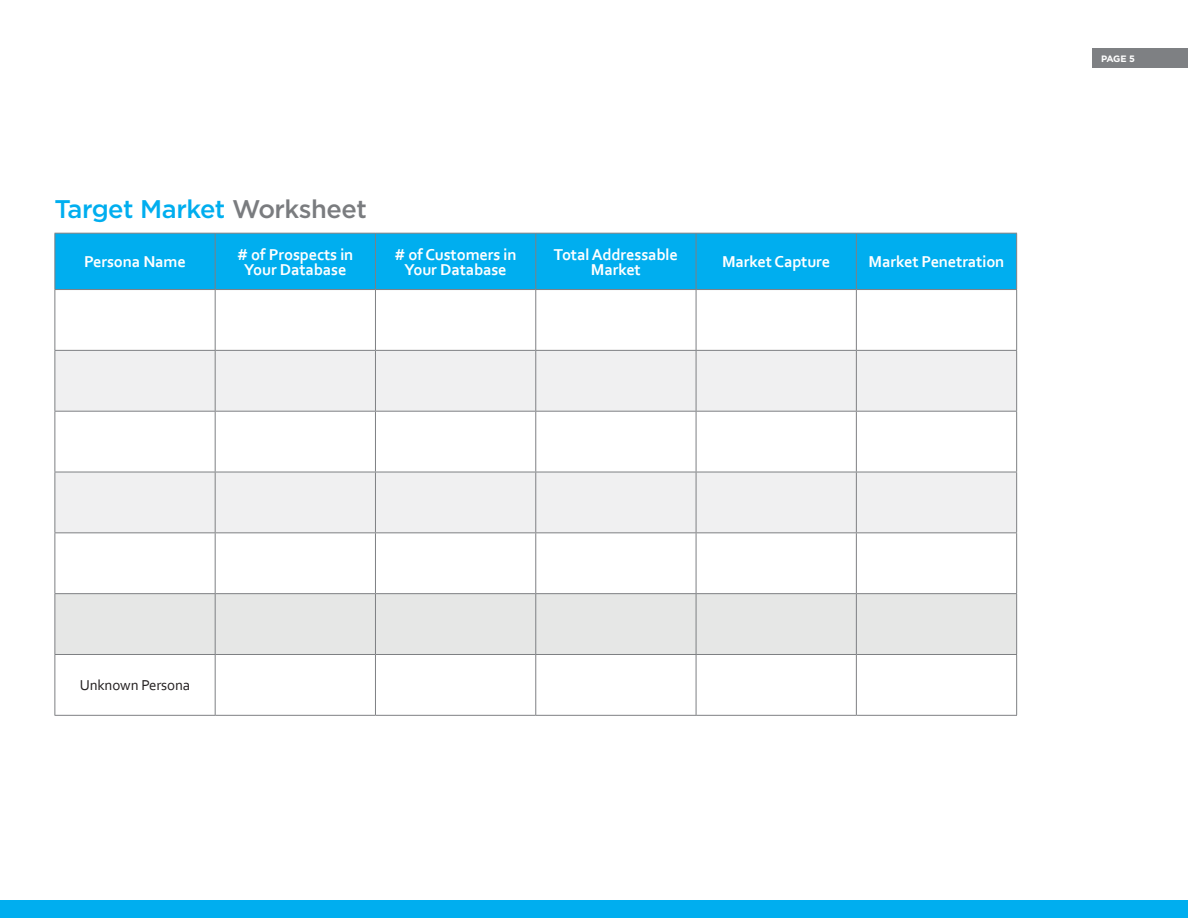
<style>
.page{position:relative;width:1188px;height:918px;background:#fff}
.page>*{position:absolute;margin:0;border:0;box-sizing:border-box;transform-origin:0 0}
.t1{font:500 25.5px "Gotham";letter-spacing:-.02em;color:#00aeef}
.t2{font:700 16.5px/15px "Corbel";letter-spacing:-.01em;color:#fff;text-align:center}
.t3{font:15px "Corbel";letter-spacing:-.01em;color:#231f20}
.t4{font:700 9.3px "Gotham";color:#fff}
.s1{color:#7a7c7f}
</style>
<div class="page">
<div style="left:1093px;top:49px;width:95px;height:19px;background:#7e8083"></div>
<div style="left:55px;top:234px;width:961px;height:55px;background:#00aeef"></div>
<svg style="left:55px;top:351px;width:961px;height:181px;fill:#f0f0f1"></svg>
<div style="left:55px;top:594px;width:961px;height:60px;background:#e6e7e6"></div>
<hr style="left:54px;top:233px;width:161px;height:1px;background:#7e8083">
<hr style="left:54px;top:234px;width:1px;height:55px;background:#7e8083">
<hr style="left:215px;top:233px;width:160px;height:1px;background:#7e8083">
<hr style="left:215px;top:234px;width:1px;height:55px;background:#7e8083">
<hr style="left:375px;top:233px;width:161px;height:1px;background:#7e8083">
<hr style="left:375px;top:234px;width:1px;height:55px;background:#7e8083">
<hr style="left:536px;top:233px;width:160px;height:1px;background:#7e8083">
<hr style="left:535px;top:234px;width:1px;height:55px;background:#7e8083">
<hr style="left:696px;top:233px;width:160px;height:1px;background:#7e8083">
<hr style="left:696px;top:234px;width:1px;height:55px;background:#7e8083">
<hr style="left:856px;top:233px;width:161px;height:1px;background:#7e8083">
<hr style="left:856px;top:234px;width:1px;height:55px;background:#7e8083">
<hr style="left:1016px;top:234px;width:1px;height:55px;background:#7e8083">
<hr style="left:54px;top:289px;width:161px;height:1px;background:#7e8083">
<hr style="left:54px;top:290px;width:1px;height:60px;background:#7e8083">
<hr style="left:215px;top:289px;width:160px;height:1px;background:#7e8083">
<hr style="left:215px;top:290px;width:1px;height:60px;background:#7e8083">
<hr style="left:375px;top:289px;width:161px;height:1px;background:#7e8083">
<hr style="left:375px;top:290px;width:1px;height:60px;background:#7e8083">
<hr style="left:536px;top:289px;width:160px;height:1px;background:#7e8083">
<hr style="left:535px;top:290px;width:1px;height:60px;background:#7e8083">
<hr style="left:696px;top:289px;width:160px;height:1px;background:#7e8083">
<hr style="left:696px;top:290px;width:1px;height:60px;background:#7e8083">
<hr style="left:856px;top:289px;width:161px;height:1px;background:#7e8083">
<hr style="left:856px;top:290px;width:1px;height:60px;background:#7e8083">
<hr style="left:1016px;top:290px;width:1px;height:60px;background:#7e8083">
<hr style="left:54px;top:350px;width:161px;height:1px;background:#7e8083">
<hr style="left:54px;top:351px;width:1px;height:60px;background:#7e8083">
<hr style="left:215px;top:350px;width:160px;height:1px;background:#7e8083">
<hr style="left:215px;top:351px;width:1px;height:60px;background:#7e8083">
<hr style="left:375px;top:350px;width:161px;height:1px;background:#7e8083">
<hr style="left:375px;top:351px;width:1px;height:60px;background:#7e8083">
<hr style="left:536px;top:350px;width:160px;height:1px;background:#7e8083">
<hr style="left:535px;top:351px;width:1px;height:60px;background:#7e8083">
<hr style="left:696px;top:350px;width:160px;height:1px;background:#7e8083">
<hr style="left:696px;top:351px;width:1px;height:60px;background:#7e8083">
<hr style="left:856px;top:350px;width:161px;height:1px;background:#7e8083">
<hr style="left:856px;top:351px;width:1px;height:60px;background:#7e8083">
<hr style="left:1016px;top:351px;width:1px;height:60px;background:#7e8083">
<hr style="left:54px;top:411px;width:161px;height:1px;background:#7e8083">
<hr style="left:54px;top:412px;width:1px;height:60px;background:#7e8083">
<hr style="left:215px;top:411px;width:160px;height:1px;background:#7e8083">
<hr style="left:215px;top:412px;width:1px;height:60px;background:#7e8083">
<hr style="left:375px;top:411px;width:161px;height:1px;background:#7e8083">
<hr style="left:375px;top:412px;width:1px;height:60px;background:#7e8083">
<hr style="left:536px;top:411px;width:160px;height:1px;background:#7e8083">
<hr style="left:535px;top:412px;width:1px;height:60px;background:#7e8083">
<hr style="left:696px;top:411px;width:160px;height:1px;background:#7e8083">
<hr style="left:696px;top:412px;width:1px;height:60px;background:#7e8083">
<hr style="left:856px;top:411px;width:161px;height:1px;background:#7e8083">
<hr style="left:856px;top:412px;width:1px;height:60px;background:#7e8083">
<hr style="left:1016px;top:412px;width:1px;height:60px;background:#7e8083">
<hr style="left:54px;top:472px;width:161px;height:1px;background:#7e8083">
<hr style="left:54px;top:472px;width:1px;height:60px;background:#7e8083">
<hr style="left:215px;top:472px;width:160px;height:1px;background:#7e8083">
<hr style="left:215px;top:472px;width:1px;height:60px;background:#7e8083">
<hr style="left:375px;top:472px;width:161px;height:1px;background:#7e8083">
<hr style="left:375px;top:472px;width:1px;height:60px;background:#7e8083">
<hr style="left:536px;top:472px;width:160px;height:1px;background:#7e8083">
<hr style="left:535px;top:472px;width:1px;height:60px;background:#7e8083">
<hr style="left:696px;top:472px;width:160px;height:1px;background:#7e8083">
<hr style="left:696px;top:472px;width:1px;height:60px;background:#7e8083">
<hr style="left:856px;top:472px;width:161px;height:1px;background:#7e8083">
<hr style="left:856px;top:472px;width:1px;height:60px;background:#7e8083">
<hr style="left:1016px;top:472px;width:1px;height:60px;background:#7e8083">
<hr style="left:54px;top:532px;width:161px;height:1px;background:#7e8083">
<hr style="left:54px;top:533px;width:1px;height:60px;background:#7e8083">
<hr style="left:215px;top:532px;width:160px;height:1px;background:#7e8083">
<hr style="left:215px;top:533px;width:1px;height:60px;background:#7e8083">
<hr style="left:375px;top:532px;width:161px;height:1px;background:#7e8083">
<hr style="left:375px;top:533px;width:1px;height:60px;background:#7e8083">
<hr style="left:536px;top:532px;width:160px;height:1px;background:#7e8083">
<hr style="left:535px;top:533px;width:1px;height:60px;background:#7e8083">
<hr style="left:696px;top:532px;width:160px;height:1px;background:#7e8083">
<hr style="left:696px;top:533px;width:1px;height:60px;background:#7e8083">
<hr style="left:856px;top:532px;width:161px;height:1px;background:#7e8083">
<hr style="left:856px;top:533px;width:1px;height:60px;background:#7e8083">
<hr style="left:1016px;top:533px;width:1px;height:60px;background:#7e8083">
<hr style="left:54px;top:593px;width:161px;height:1px;background:#7e8083">
<hr style="left:54px;top:594px;width:1px;height:60px;background:#7e8083">
<hr style="left:215px;top:593px;width:160px;height:1px;background:#7e8083">
<hr style="left:215px;top:594px;width:1px;height:60px;background:#7e8083">
<hr style="left:375px;top:593px;width:161px;height:1px;background:#7e8083">
<hr style="left:375px;top:594px;width:1px;height:60px;background:#7e8083">
<hr style="left:536px;top:593px;width:160px;height:1px;background:#7e8083">
<hr style="left:535px;top:594px;width:1px;height:60px;background:#7e8083">
<hr style="left:696px;top:593px;width:160px;height:1px;background:#7e8083">
<hr style="left:696px;top:594px;width:1px;height:60px;background:#7e8083">
<hr style="left:856px;top:593px;width:161px;height:1px;background:#7e8083">
<hr style="left:856px;top:594px;width:1px;height:60px;background:#7e8083">
<hr style="left:1016px;top:594px;width:1px;height:60px;background:#7e8083">
<hr style="left:54px;top:654px;width:161px;height:1px;background:#7e8083">
<hr style="left:54px;top:655px;width:1px;height:60px;background:#7e8083">
<hr style="left:215px;top:654px;width:160px;height:1px;background:#7e8083">
<hr style="left:215px;top:655px;width:1px;height:60px;background:#7e8083">
<hr style="left:375px;top:654px;width:161px;height:1px;background:#7e8083">
<hr style="left:375px;top:655px;width:1px;height:60px;background:#7e8083">
<hr style="left:536px;top:654px;width:160px;height:1px;background:#7e8083">
<hr style="left:535px;top:655px;width:1px;height:60px;background:#7e8083">
<hr style="left:696px;top:654px;width:160px;height:1px;background:#7e8083">
<hr style="left:696px;top:655px;width:1px;height:60px;background:#7e8083">
<hr style="left:856px;top:654px;width:161px;height:1px;background:#7e8083">
<hr style="left:856px;top:655px;width:1px;height:60px;background:#7e8083">
<hr style="left:1016px;top:655px;width:1px;height:60px;background:#7e8083">
<hr style="left:54px;top:715px;width:161px;height:1px;background:#7e8083">
<hr style="left:215px;top:715px;width:160px;height:1px;background:#7e8083">
<hr style="left:375px;top:715px;width:161px;height:1px;background:#7e8083">
<hr style="left:536px;top:715px;width:160px;height:1px;background:#7e8083">
<hr style="left:696px;top:715px;width:160px;height:1px;background:#7e8083">
<hr style="left:856px;top:715px;width:161px;height:1px;background:#7e8083">
<div style="left:0;top:900px;width:1188px;height:18px;background:#00aeef"></div>
<h1 class="t1" style="left:54px;top:194px;width:314px">Target Market <span class="s1">Worksheet</span></h1>
<p class="t2" style="left:84px;top:254px;width:103px">Persona Name</p>
<p class="t2" style="left:237px;top:247px;width:118px"># of Prospects in<br>Your Database</p>
<p class="t2" style="left:395px;top:247px;width:124px"># of Customers in<br>Your Database</p>
<p class="t2" style="left:554px;top:247px;width:126px">Total Addressable<br>Market</p>
<p class="t2" style="left:722px;top:254px;width:110px">Market Capture</p>
<p class="t2" style="left:869px;top:254px;width:137px">Market Penetration</p>
<p class="t4" style="left:1101px;top:53px;width:35px">PAGE 5</p>
<p class="t3" style="left:80px;top:676px;width:112px">Unknown Persona</p>
</div>
